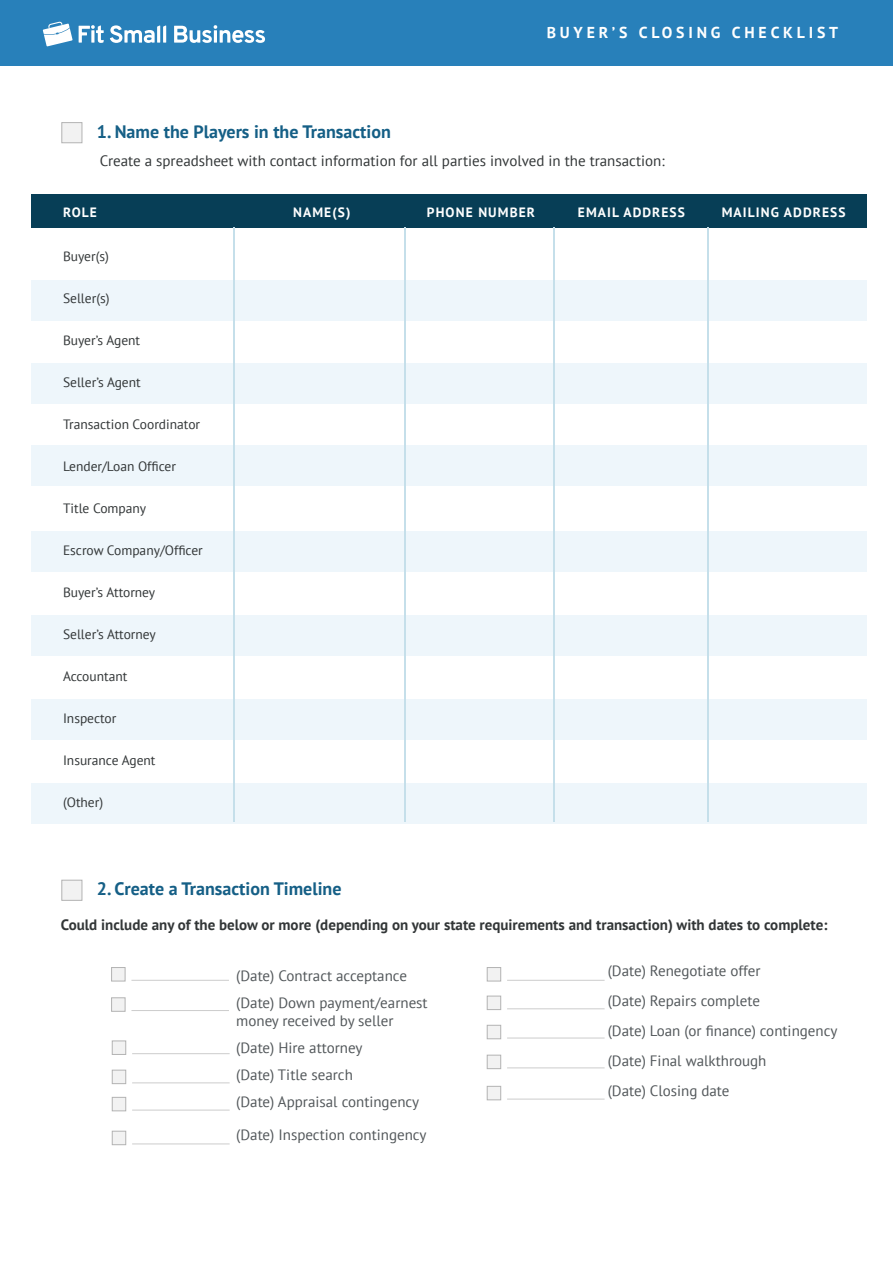
<style>
.page{position:relative;width:893px;height:1263px;background:#fff}
.page>*{position:absolute;margin:0;border:0;box-sizing:border-box;transform-origin:0 0}
.t1{font:700 18px "PT Sans";color:#155f86}
.t2{font:700 15.75px "PT Sans";letter-spacing:.24em;color:#fff}
.t3{font:15px/27px "PT Sans";color:#52575a}
.t4{font:700 15px "PT Sans";color:#323637}
.t5{font:15px "PT Sans";color:#323637}
.t6{font:13.5px "PT Sans";color:#323637}
.t7{font:700 13.5px "PT Sans";letter-spacing:.08em;color:#fff}
</style>
<div class="page">
<div style="left:31px;top:195px;width:835px;height:33px;background:#073e56"></div>
<div style="left:31px;top:280px;width:835px;height:41px;background:#eef6fb"></div>
<div style="left:31px;top:363px;width:835px;height:40px;background:#eef6fb"></div>
<div style="left:31px;top:445px;width:835px;height:41px;background:#eef6fb"></div>
<div style="left:31px;top:531px;width:835px;height:40px;background:#eef6fb"></div>
<div style="left:31px;top:615px;width:835px;height:40px;background:#eef6fb"></div>
<div style="left:31px;top:699px;width:835px;height:40px;background:#eef6fb"></div>
<div style="left:31px;top:783px;width:835px;height:40px;background:#eef6fb"></div>
<div style="left:0;top:0;width:893px;height:66px;background:#2880ba"></div>
<svg style="left:43px;top:22px;width:30px;height:24px"></svg>
<svg style="left:79px;top:25px;width:25px;height:18px"></svg>
<svg style="left:110px;top:25px;width:56px;height:18px"></svg>
<svg style="left:174px;top:25px;width:91px;height:18px"></svg>
<div style="left:61px;top:122px;width:21px;height:21px;background:#f2f2f2;border:1px solid #b3b3b3"></div>
<div style="left:61px;top:880px;width:21px;height:21px;background:#f2f2f2;border:1px solid #b3b3b3"></div>
<div style="left:111px;top:967px;width:14px;height:14px;background:#f2f2f2;border:1px solid #b3b3b3"></div>
<div style="left:111px;top:997px;width:14px;height:14px;background:#f2f2f2;border:1px solid #b3b3b3"></div>
<hr style="left:233px;top:228px;width:2px;height:594px;background:#c5dfea">
<hr style="left:404px;top:228px;width:2px;height:594px;background:#c5dfea">
<hr style="left:553px;top:228px;width:1px;height:594px;background:#c5dfea">
<hr style="left:707px;top:228px;width:2px;height:594px;background:#c5dfea">
<hr style="left:131px;top:980px;width:98px;height:1px;background:#ccc">
<div style="left:487px;top:967px;width:14px;height:14px;background:#f2f2f2;border:1px solid #b3b3b3"></div>
<hr style="left:507px;top:980px;width:98px;height:1px;background:#ccc">
<div style="left:487px;top:996px;width:14px;height:14px;background:#f2f2f2;border:1px solid #b3b3b3"></div>
<hr style="left:507px;top:1008px;width:98px;height:1px;background:#ccc">
<div style="left:487px;top:1025px;width:14px;height:14px;background:#f2f2f2;border:1px solid #b3b3b3"></div>
<hr style="left:507px;top:1038px;width:98px;height:1px;background:#ccc">
<div style="left:487px;top:1055px;width:14px;height:14px;background:#f2f2f2;border:1px solid #b3b3b3"></div>
<hr style="left:507px;top:1067px;width:98px;height:1px;background:#ccc">
<div style="left:487px;top:1086px;width:14px;height:14px;background:#f2f2f2;border:1px solid #b3b3b3"></div>
<hr style="left:507px;top:1099px;width:98px;height:1px;background:#ccc">
<hr style="left:131px;top:1010px;width:98px;height:1px;background:#ccc">
<div style="left:112px;top:1041px;width:14px;height:14px;background:#f2f2f2;border:1px solid #b3b3b3"></div>
<hr style="left:132px;top:1053px;width:98px;height:1px;background:#ccc">
<div style="left:112px;top:1070px;width:14px;height:14px;background:#f2f2f2;border:1px solid #b3b3b3"></div>
<hr style="left:132px;top:1082px;width:98px;height:1px;background:#ccc">
<div style="left:112px;top:1097px;width:14px;height:14px;background:#f2f2f2;border:1px solid #b3b3b3"></div>
<hr style="left:132px;top:1110px;width:98px;height:1px;background:#ccc">
<div style="left:112px;top:1131px;width:14px;height:14px;background:#f2f2f2;border:1px solid #b3b3b3"></div>
<hr style="left:132px;top:1143px;width:98px;height:1px;background:#ccc">
<p class="t2" style="left:547px;top:22px;width:293px">BUYER’S CLOSING CHECKLIST</p>
<p class="t1" style="left:97px;top:119px;width:295px">1. Name the Players in the Transaction</p>
<p class="t5" style="left:100px;top:151px;width:566px">Create a spreadsheet with contact information for all parties involved in the transaction:</p>
<p class="t7" style="left:63px;top:203px;width:35px">ROLE</p>
<p class="t7" style="left:293px;top:203px;width:59px">NAME(S)</p>
<p class="t7" style="left:427px;top:203px;width:110px">PHONE NUMBER</p>
<p class="t7" style="left:578px;top:203px;width:109px">EMAIL ADDRESS</p>
<p class="t7" style="left:722px;top:203px;width:125px">MAILING ADDRESS</p>
<p class="t6" style="left:63px;top:248px;width:47px">Buyer(s)</p>
<p class="t6" style="left:63px;top:290px;width:48px">Seller(s)</p>
<p class="t6" style="left:63px;top:332px;width:79px">Buyer’s Agent</p>
<p class="t6" style="left:63px;top:374px;width:79px">Seller’s Agent</p>
<p class="t6" style="left:63px;top:416px;width:139px">Transaction Coordinator</p>
<p class="t6" style="left:63px;top:458px;width:115px">Lender/Loan Officer</p>
<p class="t6" style="left:63px;top:500px;width:85px">Title Company</p>
<p class="t6" style="left:63px;top:542px;width:141px">Escrow Company/Officer</p>
<p class="t6" style="left:63px;top:584px;width:94px">Buyer’s Attorney</p>
<p class="t6" style="left:63px;top:626px;width:94px">Seller’s Attorney</p>
<p class="t6" style="left:63px;top:668px;width:66px">Accountant</p>
<p class="t6" style="left:63px;top:710px;width:55px">Inspector</p>
<p class="t6" style="left:63px;top:752px;width:94px">Insurance Agent</p>
<p class="t6" style="left:63px;top:794px;width:42px">(Other)</p>
<p class="t1" style="left:97px;top:877px;width:246px">2. Create a Transaction Timeline</p>
<p class="t4" style="left:61px;top:915px;width:768px">Could include any of the below or more (depending on your state requirements and transaction) with dates to complete:</p>
<p class="t3" style="left:236px;top:961px;width:193px">(Date) Contract acceptance (Date) Down payment/earnest</p>
<p class="t3" style="left:236px;top:1006px;width:184px">money received by seller (Date) Hire attorney<br>(Date) Title search<br>(Date) Appraisal contingency</p>
<p class="t3" style="left:236px;top:1120px;width:192px">(Date) Inspection contingency</p>
<p class="t3" style="left:608px;top:955px;width:231px;line-height:30px">(Date) Renegotiate offer<br>(Date) Repairs complete<br>(Date) Loan (or finance) contingency (Date) Final walkthrough<br>(Date) Closing date</p>
</div>
